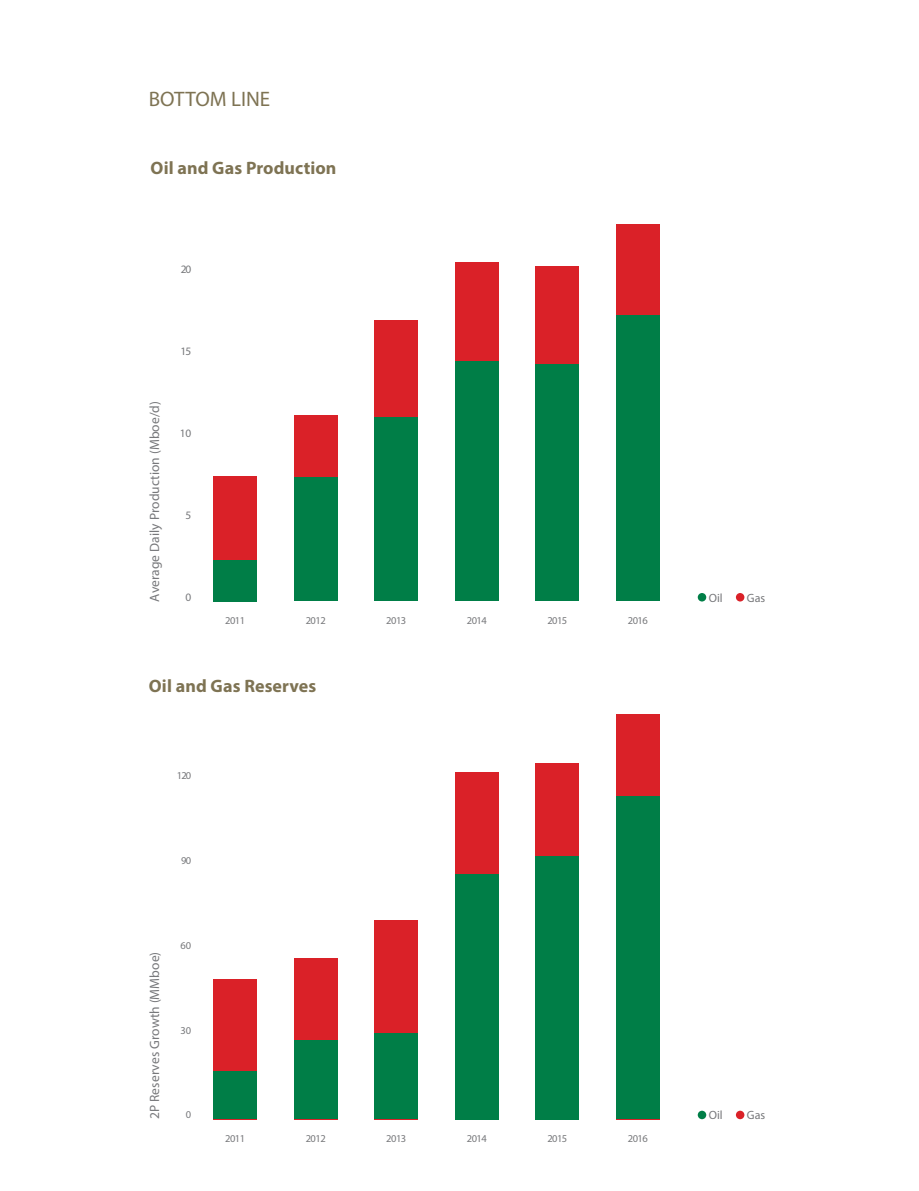
<style>
.page{position:relative;width:919px;height:1191px;background:#fff}
.page>*{position:absolute;margin:0;border:0;box-sizing:border-box;transform-origin:0 0}
.t1{font:21px "Myriad Pro";color:#7e7353}
.t2{font:700 18px "Myriad Pro";letter-spacing:.005em;color:#7e7353}
.t3{font:13.5px "Myriad Pro";letter-spacing:.005em;color:#77787b}
.t4{font:12px "Myriad Pro";color:#77787b}
.t5{font:11.4px "Myriad Pro";color:#77787b}
.t6{font:10.5px "Myriad Pro";letter-spacing:-.05em;color:#77787b}
</style>
<div class="page">
<div style="left:616px;top:224px;width:43px;height:377px;background:#da2128"></div>
<div style="left:616px;top:315px;width:43px;height:286px;background:#007e47"></div>
<div style="left:616px;top:714px;width:43px;height:405px;background:#da2128"></div>
<div style="left:616px;top:796px;width:43px;height:323px;background:#007e47"></div>
<div style="left:535px;top:266px;width:44px;height:335px;background:#da2128"></div>
<div style="left:535px;top:364px;width:44px;height:237px;background:#007e47"></div>
<div style="left:535px;top:763px;width:44px;height:356px;background:#da2128"></div>
<div style="left:535px;top:856px;width:44px;height:263px;background:#007e47"></div>
<div style="left:455px;top:263px;width:43px;height:338px;background:#da2128"></div>
<div style="left:455px;top:361px;width:43px;height:240px;background:#007e47"></div>
<div style="left:455px;top:772px;width:43px;height:347px;background:#da2128"></div>
<div style="left:455px;top:873px;width:43px;height:246px;background:#007e47"></div>
<div style="left:374px;top:320px;width:44px;height:281px;background:#da2128"></div>
<div style="left:374px;top:417px;width:44px;height:184px;background:#007e47"></div>
<div style="left:374px;top:920px;width:44px;height:199px;background:#da2128"></div>
<div style="left:374px;top:1033px;width:44px;height:86px;background:#007e47"></div>
<div style="left:294px;top:415px;width:43px;height:186px;background:#da2128"></div>
<div style="left:294px;top:478px;width:43px;height:123px;background:#007e47"></div>
<div style="left:294px;top:957px;width:43px;height:162px;background:#da2128"></div>
<div style="left:294px;top:1040px;width:43px;height:79px;background:#007e47"></div>
<div style="left:213px;top:476px;width:44px;height:125px;background:#da2128"></div>
<div style="left:213px;top:560px;width:44px;height:41px;background:#007e47"></div>
<div style="left:213px;top:978px;width:44px;height:141px;background:#da2128"></div>
<div style="left:213px;top:1071px;width:44px;height:48px;background:#007e47"></div>
<div style="left:697px;top:593px;width:9px;height:8px;background:#007e47;border-radius:50%"></div>
<div style="left:735px;top:593px;width:9px;height:8px;background:#da2128;border-radius:50%"></div>
<svg style="left:697px;top:1110px;width:9px;height:9px"></svg>
<svg style="left:735px;top:1110px;width:9px;height:9px"></svg>
<h1 class="t1" style="left:149px;top:86px;width:123px">BOTTOM LINE</h1>
<h2 class="t2" style="left:151px;top:156px;width:187px">Oil and Gas Production</h2>
<p class="t5" style="left:181px;top:262px;width:12px">20</p>
<p class="t5" style="left:180px;top:344px;width:13px">15</p>
<p class="t3" style="left:146px;top:601px;width:202px;rotate:-90deg">Average Daily Production (Mboe/d)</p>
<p class="t5" style="left:180px;top:426px;width:13px">10</p>
<p class="t5" style="left:186px;top:508px;width:7px">5</p>
<p class="t5" style="left:186px;top:590px;width:7px">0</p>
<p class="t6" style="left:225px;top:614px;width:21px">2011</p>
<p class="t6" style="left:306px;top:614px;width:21px">2012</p>
<h2 class="t2" style="left:149px;top:673px;width:169px">Oil and Gas Reserves</h2>
<p class="t6" style="left:177px;top:769px;width:16px">120</p>
<p class="t6" style="left:181px;top:853px;width:12px">90</p>
<p class="t3" style="left:146px;top:1119px;width:169px;rotate:-90deg">2P Reserves Growth (MMboe)</p>
<p class="t6" style="left:180px;top:938px;width:12px">60</p>
<p class="t6" style="left:180px;top:1023px;width:12px">30</p>
<p class="t6" style="left:186px;top:1108px;width:7px">0</p>
<p class="t6" style="left:225px;top:1131px;width:21px">2011</p>
<p class="t6" style="left:306px;top:1131px;width:21px">2012</p>
<p class="t6" style="left:386px;top:614px;width:21px">2013</p>
<p class="t6" style="left:386px;top:1131px;width:21px">2013</p>
<p class="t6" style="left:467px;top:614px;width:21px">2014</p>
<p class="t6" style="left:547px;top:614px;width:21px">2015</p>
<p class="t6" style="left:467px;top:1131px;width:21px">2014</p>
<p class="t6" style="left:547px;top:1131px;width:21px">2015</p>
<p class="t6" style="left:627px;top:614px;width:21px">2016</p>
<p class="t4" style="left:708px;top:590px;width:15px">Oil</p>
<p class="t4" style="left:746px;top:590px;width:20px">Gas</p>
<p class="t6" style="left:627px;top:1131px;width:21px">2016</p>
<p class="t4" style="left:708px;top:1107px;width:15px">Oil</p>
<p class="t4" style="left:746px;top:1107px;width:20px">Gas</p>
</div>
